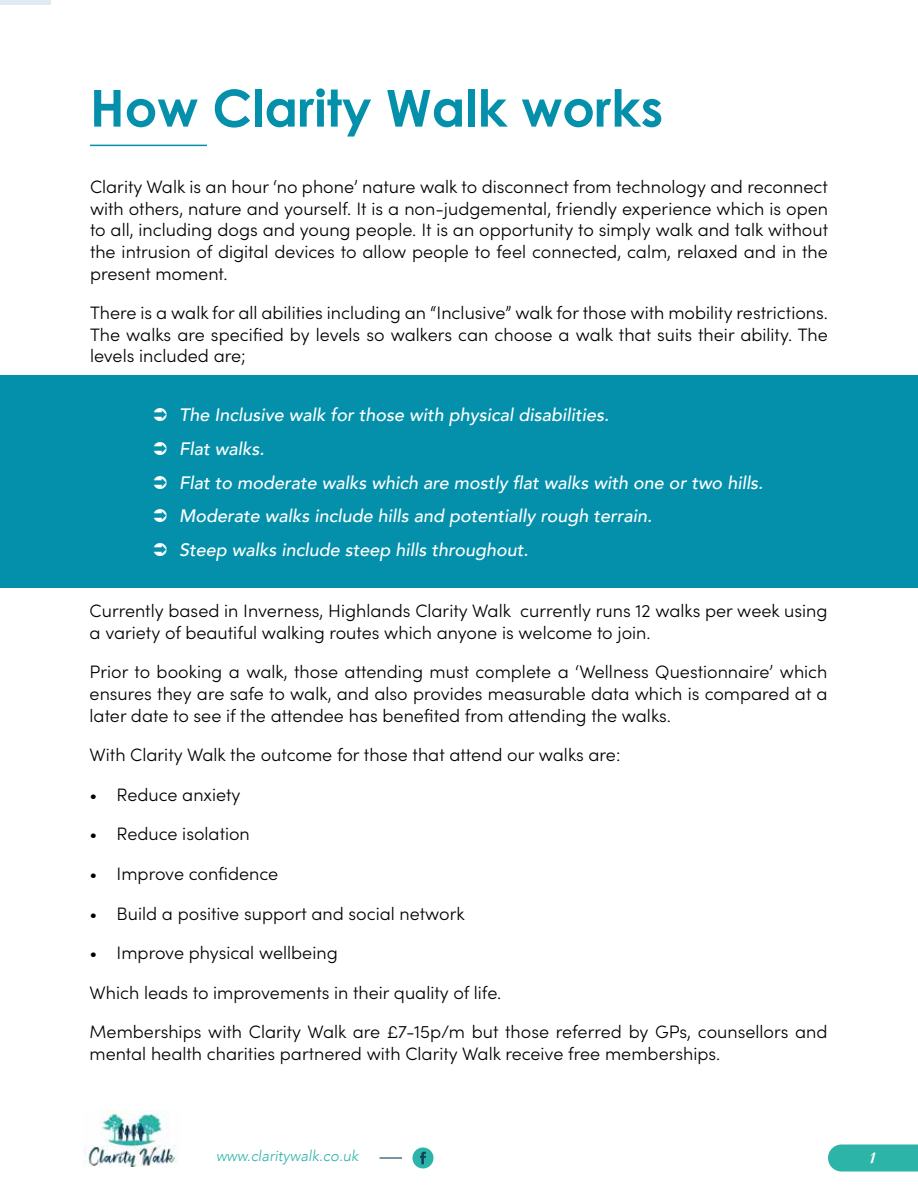
<style>
.page{position:relative;width:918px;height:1188px;background:#fff}
.page>*{position:absolute;margin:0;border:0;box-sizing:border-box;transform-origin:0 0}
.t1{font:700 51px "Century Gothic";color:#0490aa}
.t2{font:300 18px/21.6px "Sofia Pro";color:#000;text-align:justify}
.t3{font:italic 500 18px/33.6px "Avenir";color:#fff}
.t4{font:italic 300 15px "Avenir";color:#2cb4a8}
.t5{font:15px "Script MT Bold";color:#fff}
</style>
<div class="page">
<div style="left:0;top:375px;width:918px;height:213px;background:#0490aa"></div>
<hr style="left:90px;top:145px;width:117px;height:1px;background:#0490aa">
<svg style="left:828px;top:1144px;width:90px;height:28px;background:#3ab8ad"></svg>
<img style="left:83px;top:1110px;width:95px;height:57px">
<hr style="left:380px;top:1157px;width:22px;height:2px;background:#11435a">
<div style="left:412px;top:1148px;width:22px;height:20px;background:#2cb4a8;border-radius:50%"></div>
<svg style="left:420px;top:1152px;width:6px;height:12px"></svg>
<hr style="left:0;top:0;width:51px;height:4px;background:#deebf1">
<h1 class="t1" style="left:90px;top:69px;width:575px">How Clarity Walk works</h1>
<p class="t2" style="left:90px;top:175px;width:740px">Clarity Walk is an hour ‘no phone’ nature walk to disconnect from technology and reconnect with others, nature and yourself. It is a non-judgemental, friendly experience which is open to all, including dogs and young people. It is an opportunity to simply walk and talk without the intrusion of digital devices to allow people to feel connected, calm, relaxed and in the present moment.</p>
<p class="t2" style="left:90px;top:301px;width:740px">There is a walk for all abilities including an “Inclusive” walk for those with mobility restrictions.<br>The walks are specified by levels so walkers can choose a walk that suits their ability. The levels included are;</p>
<p class="t3" style="left:179px;top:399px;width:586px">The Inclusive walk for those with physical disabilities.<br>Flat walks.<br>Flat to moderate walks which are mostly flat walks with one or two hills.<br>Moderate walks include hills and potentially rough terrain.<br>Steep walks include steep hills throughout.</p>
<p class="t2" style="left:90px;top:599px;width:739px">Currently based in Inverness, Highlands Clarity Walk currently runs 12 walks per week using a variety of beautiful walking routes which anyone is welcome to join.</p>
<p class="t2" style="left:90px;top:660px;width:740px">Prior to booking a walk, those attending must complete a ‘Wellness Questionnaire’ which ensures they are safe to walk, and also provides measurable data which is compared at a later date to see if the attendee has benefited from attending the walks.</p>
<p class="t2" style="left:90px;top:743px;width:532px">With Clarity Walk the outcome for those that attend our walks are:</p>
<p class="t2" style="left:90px;top:783px;width:152px">• Reduce anxiety</p>
<p class="t2" style="left:90px;top:822px;width:162px">• Reduce isolation</p>
<p class="t2" style="left:90px;top:862px;width:190px">• Improve confidence</p>
<p class="t2" style="left:90px;top:901px;width:377px">• Build a positive support and social network</p>
<p class="t2" style="left:90px;top:941px;width:250px">• Improve physical wellbeing</p>
<p class="t2" style="left:90px;top:981px;width:413px">Which leads to improvements in their quality of life.</p>
<p class="t2" style="left:90px;top:1020px;width:739px">Memberships with Clarity Walk are £7-15p/m but those referred by GPs, counsellors and mental health charities partnered with Clarity Walk receive free memberships.</p>
<p class="t4" style="left:216px;top:1147px;width:144px">www.claritywalk.co.uk</p>
<p class="t5" style="left:870px;top:1149px;width:7px">1</p>
</div>
